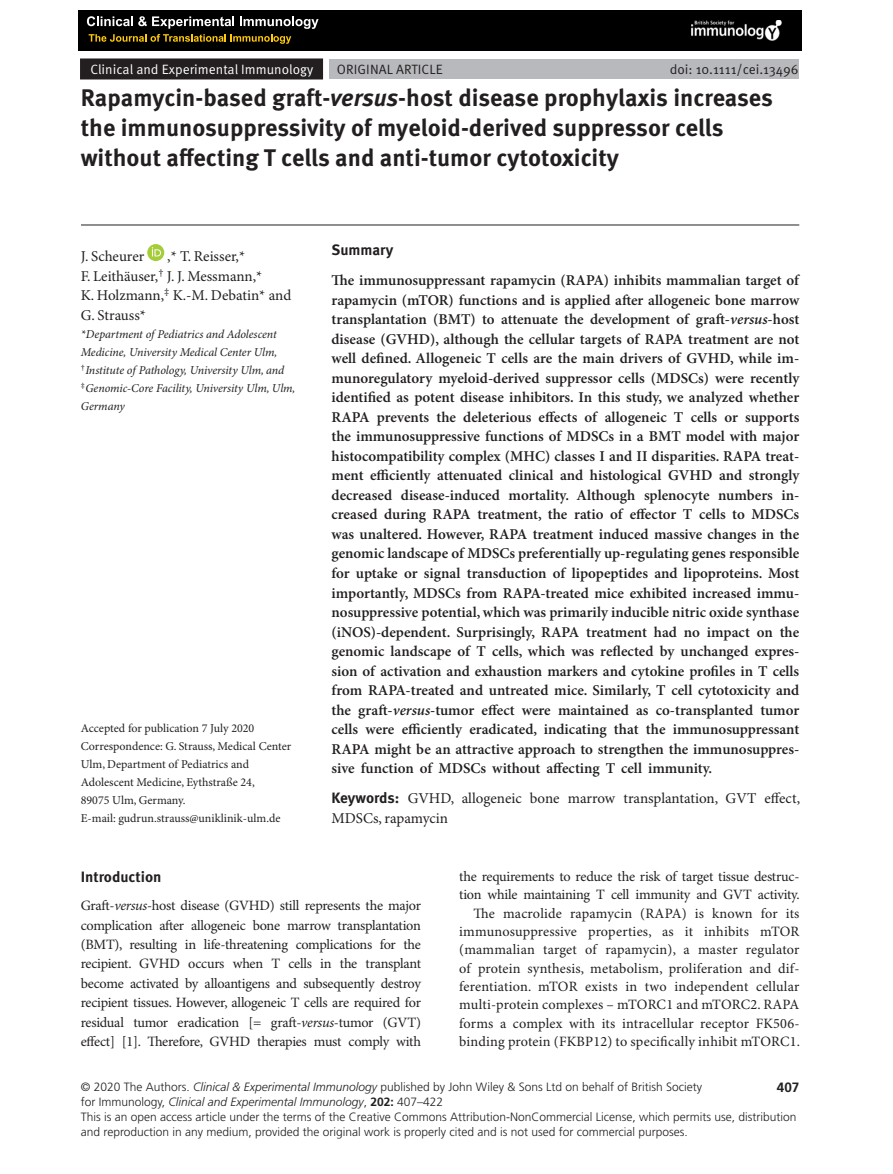
<style>
.page{position:relative;width:893px;height:1174px;background:#fff}
.page>*{position:absolute;margin:0;border:0;box-sizing:border-box;transform-origin:0 0}
.t1{font:700 24px/30px "Meta Pro";color:#231f20}
.t2{font:600 15px/19.5px "Minion Pro";color:#231f20;text-align:justify}
.t3{font:15px/19.5px "Minion Pro";color:#231f20}
.t4{font:700 15px "Meta Pro";color:#231f20}
.t5{font:14.25px/18.3px "Minion Pro";letter-spacing:.005em;color:#231f20;text-align:justify}
.t6{font:13.5px "Meta Pro";color:#231f20}
.t7{font:13.5px "Meta Pro";color:#fff}
.t8{font:700 13.5px "Frutiger LT Std";color:#231f20}
.t9{font:300 12px/15px "Frutiger LT Std";color:#231f20}
.t10{font:12px/18px "Minion Pro";color:#231f20}
.t11{font:italic 12px/18px "Minion Pro";letter-spacing:-.005em;color:#231f20}
.s1{font-style:italic}
.s2{font-family:"Meta Pro";font-weight:700}
.s3{font-weight:700}
</style>
<div class="page">
<div style="left:147px;top:244px;width:17px;height:17px;background:#a5cd39;border-radius:50%"></div>
<svg style="left:152px;top:247px;width:9px;height:9px"></svg>
<hr style="left:81px;top:225px;width:718px;height:1px;background:#231f20">
<div style="left:81px;top:59px;width:241px;height:20px;background:#231f20"></div>
<div style="left:80px;top:58px;width:243px;height:21px;border:2px solid #231f20"></div>
<div style="left:329px;top:59px;width:470px;height:20px;background:#b8b9bc"></div>
<div style="left:78px;top:11px;width:724px;height:40px;background:#000"></div>
<svg style="left:87px;top:16px;width:232px;height:28px"></svg>
<img style="left:691px;top:20px;width:91px;height:20px">
<p class="t7" style="left:91px;top:61px;width:224px">Clinical and Experimental Immunology</p>
<p class="t6" style="left:337px;top:61px;width:106px">Ori gi nal Article</p>
<p class="t6" style="left:670px;top:61px;width:130px">doi: 10.1111/cei.13496</p>
<h1 class="t1" style="left:81px;top:84px;width:694px">Rapamycin-based graft-<span class="s1">versus</span>-host disease prophylaxis increases the immunosuppressivity of myeloid-derived suppressor cells without affecting T cells and anti-tumor cytotoxicity</h1>
<p class="t3" style="left:81px;top:247px;width:65px">J. Scheurer</p>
<p class="t3" style="left:81px;top:247px;width:212px;text-indent:86px">,* T. Reisser,*<br>F. Leithäuser,<sup>†</sup> J. J. Messmann,*<br>K. Holzmann,<sup>‡</sup> K.-M. Debatin* and<br>G. Strauss*</p>
<p class="t11" style="left:81px;top:325px;width:216px">*Department of Pediatrics and Adolescent Medicine, University Medical Center Ulm, <sup>†</sup>Institute of Pathology, University Ulm, and <sup>‡</sup>Genomic-Core Facility, University Ulm, Ulm, Germany</p>
<p class="t10" style="left:81px;top:720px;width:212px">Accepted for publication 7 July 2020<br>Correspondence: G. Strauss, Medical Center Ulm, Department of Pediatrics and Adolescent Medicine, Eythstraße 24,<br>89075 Ulm, Germany.<br>E-mail: gudrun.strauss@uniklinik-ulm.de</p>
<p class="t4" style="left:332px;top:241px;width:63px">Summary</p>
<p class="t2" style="left:332px;top:271px;width:469px">The immunosuppressant rapamycin (RAPA) inhibits mammalian target of rapamycin (mTOR) functions and is applied after allogeneic bone marrow transplantation (BMT) to attenuate the development of graft-<span class="s1">versus</span>-host disease (GVHD), although the cellular targets of RAPA treatment are not well defined. Allogeneic T cells are the main drivers of GVHD, while im&shy;munoregulatory myeloid-derived suppressor cells (MDSCs) were recently identified as potent disease inhibitors. In this study, we analyzed whether RAPA prevents the deleterious effects of allogeneic T cells or supports the immunosuppressive functions of MDSCs in a BMT model with major histocompatibility complex (MHC) classes I and II disparities. RAPA treat&shy;ment efficiently attenuated clinical and histological GVHD and strongly decreased disease-induced mortality. Although splenocyte numbers in&shy;creased during RAPA treatment, the ratio of effector T cells to MDSCs was unaltered. However, RAPA treatment induced massive changes in the genomic landscape of MDSCs preferentially up-regulating genes responsible for uptake or signal transduction of lipopeptides and lipoproteins. Most importantly, MDSCs from RAPA-treated mice exhibited increased immu&shy;nosuppressive potential, which was primarily inducible nitric oxide synthase (iNOS)-dependent. Surprisingly, RAPA treatment had no impact on the genomic landscape of T cells, which was reflected by unchanged expres&shy;sion of activation and exhaustion markers and cytokine profiles in T cells from RAPA-treated and untreated mice. Similarly, T cell cytotoxicity and the graft-<span class="s1">versus</span>-tumor effect were maintained as co-transplanted tumor cells were efficiently eradicated, indicating that the immunosuppressant RAPA might be an attractive approach to strengthen the immunosuppres&shy;sive function of MDSCs without affecting T cell immunity.</p>
<p class="t3" style="left:332px;top:789px;width:470px"><span class="s2">Keywords:</span> GVHD, allogeneic bone marrow transplantation, GVT effect,<br>MDSCs, rapamycin</p>
<p class="t4" style="left:81px;top:867px;width:82px">Introduction</p>
<p class="t5" style="left:81px;top:896px;width:342px;line-height:19.4px">Graft-<span class="s1">versus</span>-host disease (GVHD) still represents the major complication after allogeneic bone marrow transplantation (BMT), resulting in life-threatening complications for the recipient. GVHD occurs when T cells in the transplant become activated by alloantigens and subsequently destroy recipient tissues. However, allogeneic T cells are required for residual tumor eradication [= graft-<span class="s1">versus</span>-tumor (GVT) effect] [1]. Therefore, GVHD therapies must comply with</p>
<p class="t5" style="left:459px;top:868px;width:342px;text-align:right">the requirements to reduce the risk of target tissue destruc&shy;tion while maintaining T cell immunity and GVT activity.<br>The macrolide rapamycin (RAPA) is known for its immunosuppressive properties, as it inhibits mTOR (mammalian target of rapamycin), a master regulator of protein synthesis, metabolism, proliferation and dif&shy;ferentiation. mTOR exists in two independent cellular multi-protein complexes – mTORC1 and mTORC2. RAPA forms a complex with its intracellular receptor FK506- binding protein (FKBP12) to specifically inhibit mTORC1.</p>
<p class="t9" style="left:81px;top:1079px;width:623px">© 2020 The Authors. <span class="s1">Clinical &amp; Experimental Immunology</span> published by John Wiley &amp; Sons Ltd on behalf of British Society for Immunology, <span class="s1">Clinical and Experimental Immunology</span>, <span class="s3">202:</span> 407–422</p>
<p class="t8" style="left:777px;top:1079px;width:24px">407</p>
<p class="t9" style="left:81px;top:1109px;width:717px">This is an open access article under the terms of the Creative Commons Attribution-NonCommercial License, which permits use, distribution and reproduction in any medium, provided the original work is properly cited and is not used for commercial purposes.</p>
</div>
